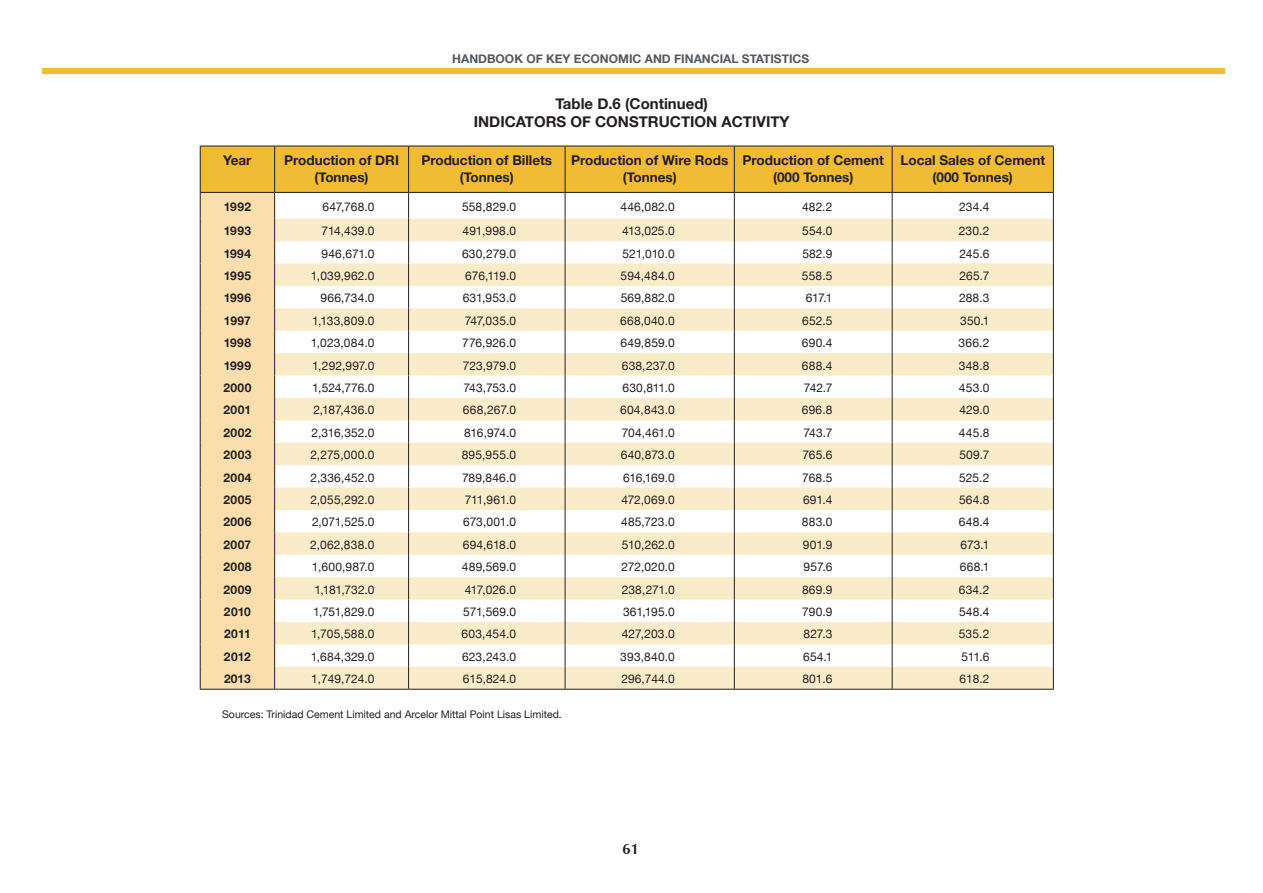
<style>
.page{position:relative;width:1263px;height:893px;background:#fff}
.page>*{position:absolute;margin:0;border:0;box-sizing:border-box;transform-origin:0 0}
.t1{font:700 15px/18px "Helvetica Neue";color:#231f20;text-align:center}
.t2{font:700 15px "Zapf Humanist 601 BT";color:#231f20}
.t3{font:700 13.5px/16.5px "Helvetica Neue";color:#231f20;text-align:center}
.t4{font:12px "Helvetica Neue";letter-spacing:.01em;color:#231f20}
.t5{font:700 12px "Helvetica Neue";letter-spacing:.035em;color:#231f20}
.t6{font:700 12px "Helvetica Neue";color:#57585a}
.t7{font:10.5px "Helvetica Neue";color:#231f20}
</style>
<div class="page">
<div style="left:43px;top:68px;width:1182px;height:6px;background:#f2bb34"></div>
<hr style="left:200px;top:689px;width:75px;height:1px;background:#231f20">
<hr style="left:275px;top:689px;width:134px;height:1px;background:#231f20">
<hr style="left:409px;top:689px;width:156px;height:1px;background:#231f20">
<hr style="left:565px;top:689px;width:169px;height:1px;background:#231f20">
<hr style="left:734px;top:689px;width:158px;height:1px;background:#231f20">
<hr style="left:892px;top:689px;width:162px;height:1px;background:#231f20">
<svg style="left:200px;top:146px;width:854px;height:543px"></svg>
<p class="t6" style="left:452px;top:51px;width:358px">HANDBOOK OF KEY ECONOMIC AND FINANCIAL STATISTICS</p>
<p class="t1" style="left:474px;top:95px;width:317px">Table D.6 (Continued)<br>INDICATORS OF CONSTRUCTION ACTIVITY</p>
<p class="t3" style="left:223px;top:152px;width:30px">Year</p>
<p class="t3" style="left:284px;top:152px;width:116px">Production of DRI (Tonnes)</p>
<p class="t3" style="left:421px;top:152px;width:132px">Production of Billets (Tonnes)</p>
<p class="t3" style="left:571px;top:152px;width:159px">Production of Wire Rods (Tonnes)</p>
<p class="t3" style="left:742px;top:152px;width:143px">Production of Cement (000 Tonnes)</p>
<p class="t3" style="left:900px;top:152px;width:146px">Local Sales of Cement (000 Tonnes)</p>
<p class="t5" style="left:224px;top:200px;width:29px">1992</p>
<p class="t4" style="left:323px;top:200px;width:54px">647,768.0</p>
<p class="t4" style="left:462px;top:200px;width:56px">558,829.0</p>
<p class="t4" style="left:620px;top:200px;width:56px">446,082.0</p>
<p class="t4" style="left:802px;top:200px;width:32px">482.2</p>
<p class="t4" style="left:959px;top:200px;width:32px">234.4</p>
<p class="t5" style="left:224px;top:223px;width:29px">1993</p>
<p class="t4" style="left:322px;top:224px;width:54px">714,439.0</p>
<p class="t4" style="left:463px;top:224px;width:55px">491,998.0</p>
<p class="t4" style="left:622px;top:224px;width:54px">413,025.0</p>
<p class="t4" style="left:802px;top:224px;width:32px">554.0</p>
<p class="t4" style="left:959px;top:224px;width:32px">230.2</p>
<p class="t5" style="left:224px;top:246px;width:29px">1994</p>
<p class="t4" style="left:322px;top:246px;width:54px">946,671.0</p>
<p class="t4" style="left:462px;top:246px;width:56px">630,279.0</p>
<p class="t4" style="left:623px;top:246px;width:54px">521,010.0</p>
<p class="t4" style="left:802px;top:246px;width:32px">582.9</p>
<p class="t4" style="left:959px;top:246px;width:32px">245.6</p>
<p class="t5" style="left:224px;top:268px;width:29px">1995</p>
<p class="t4" style="left:311px;top:268px;width:65px">1,039,962.0</p>
<p class="t4" style="left:465px;top:268px;width:52px">676,119.0</p>
<p class="t4" style="left:621px;top:268px;width:56px">594,484.0</p>
<p class="t4" style="left:802px;top:268px;width:32px">558.5</p>
<p class="t4" style="left:959px;top:268px;width:32px">265.7</p>
<p class="t5" style="left:224px;top:291px;width:29px">1996</p>
<p class="t4" style="left:321px;top:291px;width:55px">966,734.0</p>
<p class="t4" style="left:463px;top:291px;width:55px">631,953.0</p>
<p class="t4" style="left:621px;top:291px;width:56px">569,882.0</p>
<p class="t4" style="left:806px;top:291px;width:28px">617.1</p>
<p class="t4" style="left:959px;top:291px;width:32px">288.3</p>
<p class="t5" style="left:224px;top:313px;width:29px">1997</p>
<p class="t4" style="left:312px;top:313px;width:64px">1,133,809.0</p>
<p class="t4" style="left:465px;top:313px;width:53px">747,035.0</p>
<p class="t4" style="left:620px;top:313px;width:56px">668,040.0</p>
<p class="t4" style="left:802px;top:313px;width:32px">652.5</p>
<p class="t4" style="left:960px;top:313px;width:31px">350.1</p>
<p class="t5" style="left:224px;top:335px;width:29px">1998</p>
<p class="t4" style="left:311px;top:336px;width:65px">1,023,084.0</p>
<p class="t4" style="left:462px;top:336px;width:55px">776,926.0</p>
<p class="t4" style="left:621px;top:336px;width:56px">649,859.0</p>
<p class="t4" style="left:802px;top:336px;width:32px">690.4</p>
<p class="t4" style="left:959px;top:336px;width:32px">366.2</p>
<p class="t5" style="left:224px;top:358px;width:29px">1999</p>
<p class="t4" style="left:312px;top:358px;width:64px">1,292,997.0</p>
<p class="t4" style="left:463px;top:358px;width:55px">723,979.0</p>
<p class="t4" style="left:622px;top:358px;width:55px">638,237.0</p>
<p class="t4" style="left:802px;top:358px;width:32px">688.4</p>
<p class="t4" style="left:959px;top:358px;width:32px">348.8</p>
<p class="t5" style="left:223px;top:380px;width:30px">2000</p>
<p class="t4" style="left:312px;top:380px;width:64px">1,524,776.0</p>
<p class="t4" style="left:463px;top:380px;width:54px">743,753.0</p>
<p class="t4" style="left:622px;top:380px;width:54px">630,811.0</p>
<p class="t4" style="left:804px;top:380px;width:30px">742.7</p>
<p class="t4" style="left:959px;top:380px;width:32px">453.0</p>
<p class="t5" style="left:224px;top:403px;width:29px">2001</p>
<p class="t4" style="left:313px;top:403px;width:63px">2,187,436.0</p>
<p class="t4" style="left:463px;top:403px;width:55px">668,267.0</p>
<p class="t4" style="left:620px;top:403px;width:56px">604,843.0</p>
<p class="t4" style="left:802px;top:403px;width:32px">696.8</p>
<p class="t4" style="left:959px;top:403px;width:32px">429.0</p>
<p class="t5" style="left:223px;top:425px;width:29px">2002</p>
<p class="t4" style="left:311px;top:425px;width:65px">2,316,352.0</p>
<p class="t4" style="left:464px;top:425px;width:53px">816,974.0</p>
<p class="t4" style="left:622px;top:425px;width:55px">704,461.0</p>
<p class="t4" style="left:803px;top:425px;width:31px">743.7</p>
<p class="t4" style="left:959px;top:425px;width:32px">445.8</p>
<p class="t5" style="left:223px;top:447px;width:30px">2003</p>
<p class="t4" style="left:310px;top:448px;width:66px">2,275,000.0</p>
<p class="t4" style="left:462px;top:448px;width:56px">895,955.0</p>
<p class="t4" style="left:621px;top:448px;width:55px">640,873.0</p>
<p class="t4" style="left:802px;top:448px;width:32px">765.6</p>
<p class="t4" style="left:959px;top:448px;width:32px">509.7</p>
<p class="t5" style="left:223px;top:470px;width:30px">2004</p>
<p class="t4" style="left:310px;top:470px;width:66px">2,336,452.0</p>
<p class="t4" style="left:462px;top:470px;width:56px">789,846.0</p>
<p class="t4" style="left:623px;top:470px;width:53px">616,169.0</p>
<p class="t4" style="left:802px;top:470px;width:32px">768.5</p>
<p class="t4" style="left:959px;top:470px;width:32px">525.2</p>
<p class="t5" style="left:223px;top:492px;width:30px">2005</p>
<p class="t4" style="left:310px;top:493px;width:66px">2,055,292.0</p>
<p class="t4" style="left:465px;top:493px;width:53px">711,961.0</p>
<p class="t4" style="left:621px;top:493px;width:55px">472,069.0</p>
<p class="t4" style="left:803px;top:493px;width:31px">691.4</p>
<p class="t4" style="left:959px;top:493px;width:32px">564.8</p>
<p class="t5" style="left:223px;top:515px;width:30px">2006</p>
<p class="t4" style="left:312px;top:515px;width:64px">2,071,525.0</p>
<p class="t4" style="left:463px;top:515px;width:55px">673,001.0</p>
<p class="t4" style="left:621px;top:515px;width:55px">485,723.0</p>
<p class="t4" style="left:802px;top:515px;width:32px">883.0</p>
<p class="t4" style="left:959px;top:515px;width:32px">648.4</p>
<p class="t5" style="left:224px;top:537px;width:29px">2007</p>
<p class="t4" style="left:310px;top:537px;width:66px">2,062,838.0</p>
<p class="t4" style="left:463px;top:537px;width:55px">694,618.0</p>
<p class="t4" style="left:622px;top:537px;width:54px">510,262.0</p>
<p class="t4" style="left:803px;top:537px;width:31px">901.9</p>
<p class="t4" style="left:960px;top:537px;width:31px">673.1</p>
<p class="t5" style="left:223px;top:559px;width:30px">2008</p>
<p class="t4" style="left:312px;top:560px;width:64px">1,600,987.0</p>
<p class="t4" style="left:462px;top:560px;width:56px">489,569.0</p>
<p class="t4" style="left:621px;top:560px;width:55px">272,020.0</p>
<p class="t4" style="left:804px;top:560px;width:30px">957.6</p>
<p class="t4" style="left:960px;top:560px;width:31px">668.1</p>
<p class="t5" style="left:223px;top:582px;width:30px">2009</p>
<p class="t4" style="left:314px;top:582px;width:62px">1,181,732.0</p>
<p class="t4" style="left:465px;top:582px;width:53px">417,026.0</p>
<p class="t4" style="left:622px;top:582px;width:55px">238,271.0</p>
<p class="t4" style="left:802px;top:582px;width:32px">869.9</p>
<p class="t4" style="left:959px;top:582px;width:32px">634.2</p>
<p class="t5" style="left:224px;top:604px;width:29px">2010</p>
<p class="t4" style="left:313px;top:605px;width:63px">1,751,829.0</p>
<p class="t4" style="left:463px;top:605px;width:54px">571,569.0</p>
<p class="t4" style="left:623px;top:605px;width:53px">361,195.0</p>
<p class="t4" style="left:802px;top:605px;width:32px">790.9</p>
<p class="t4" style="left:959px;top:605px;width:32px">548.4</p>
<p class="t5" style="left:224px;top:627px;width:28px">2011</p>
<p class="t4" style="left:311px;top:627px;width:65px">1,705,588.0</p>
<p class="t4" style="left:462px;top:627px;width:56px">603,454.0</p>
<p class="t4" style="left:622px;top:627px;width:54px">427,203.0</p>
<p class="t4" style="left:803px;top:627px;width:31px">827.3</p>
<p class="t4" style="left:959px;top:627px;width:32px">535.2</p>
<p class="t5" style="left:224px;top:649px;width:28px">2012</p>
<p class="t4" style="left:311px;top:649px;width:65px">1,684,329.0</p>
<p class="t4" style="left:462px;top:649px;width:56px">623,243.0</p>
<p class="t4" style="left:620px;top:649px;width:56px">393,840.0</p>
<p class="t4" style="left:803px;top:649px;width:31px">654.1</p>
<p class="t4" style="left:962px;top:649px;width:29px">511.6</p>
<p class="t5" style="left:224px;top:671px;width:28px">2013</p>
<p class="t4" style="left:311px;top:672px;width:65px">1,749,724.0</p>
<p class="t4" style="left:463px;top:672px;width:55px">615,824.0</p>
<p class="t4" style="left:621px;top:672px;width:55px">296,744.0</p>
<p class="t4" style="left:803px;top:672px;width:32px">801.6</p>
<p class="t4" style="left:959px;top:672px;width:32px">618.2</p>
<p class="t7" style="left:222px;top:708px;width:341px">Sources: Trinidad Cement Limited and Arcelor Mittal Point Lisas Limited.</p>
<p class="t2" style="left:622px;top:839px;width:18px">61</p>
</div>
